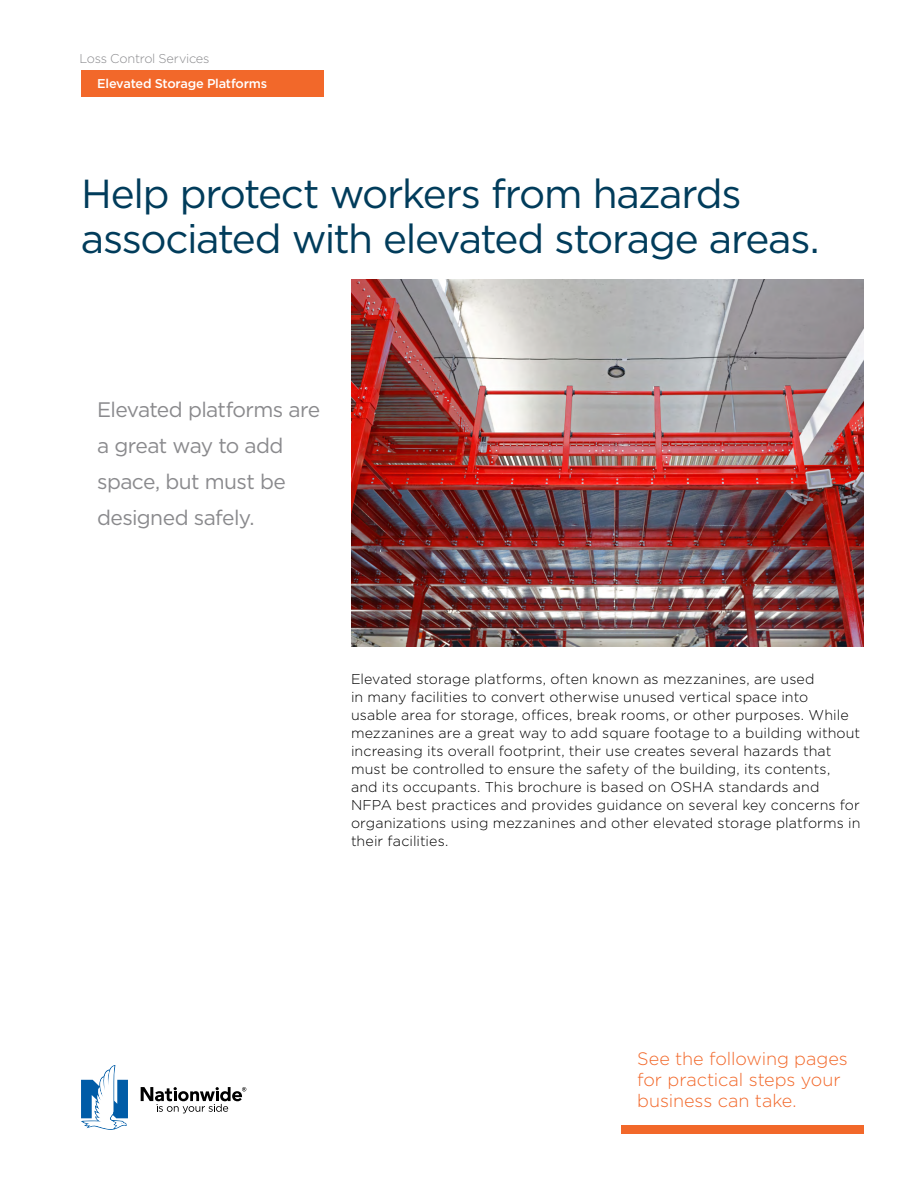
<style>
.page{position:relative;width:918px;height:1188px;background:#fff}
.page>*{position:absolute;margin:0;border:0;box-sizing:border-box;transform-origin:0 0}
.t1{font:40.5px/45px "Gotham";letter-spacing:-.035em;color:#013c5b}
.t2{font:21px/36px "Gotham";letter-spacing:-.03em;color:#8a8a8d}
.t3{font:300 18px/21px "Gotham";letter-spacing:-.005em;color:#f2682a}
.Body_Text{font:300 14.25px/18px "Gotham";letter-spacing:.005em;color:#000}
.t4{font:500 12.75px "Gotham";letter-spacing:-.02em;color:#fff}
.t5{font:300 12.75px "Gotham";letter-spacing:-.02em;color:#8a8a8d}
</style>
<div class="page">
<div style="left:621px;top:1126px;width:243px;height:8px;background:#f2682a"></div>
<svg style="left:81px;top:1065px;width:47px;height:65px"></svg>
<svg style="left:141px;top:1087px;width:105px;height:26px"></svg>
<img style="left:351px;top:280px;width:513px;height:366px">
<div style="left:81px;top:70px;width:243px;height:27px;background:#f2682a"></div>
<p class="t5" style="left:80px;top:50px;width:131px">Loss Control Services</p>
<p class="t4" style="left:97px;top:75px;width:171px">Elevated Storage Platforms</p>
<h1 class="t1" style="left:81px;top:170px;width:740px">Help protect workers from hazards associated with elevated storage areas.</h1>
<h2 class="t2" style="left:97px;top:391px;width:224px">Elevated platforms are a great way to add space, but must be designed safely.</h2>
<p class="Body_Text" style="left:351px;top:670px;width:511px">Elevated storage platforms, often known as mezzanines, are used<br>in many facilities to convert otherwise unused vertical space into<br>usable area for storage, offices, break rooms, or other purposes. While mezzanines are a great way to add square footage to a building without increasing its overall footprint, their use creates several hazards that must be controlled to ensure the safety of the building, its contents, and its occupants. This brochure is based on OSHA standards and NFPA best practices and provides guidance on several key concerns for organizations using mezzanines and other elevated storage platforms in their facilities.</p>
<p class="t3" style="left:637px;top:1048px;width:212px">See the following pages for practical steps your business can take.</p>
</div>
